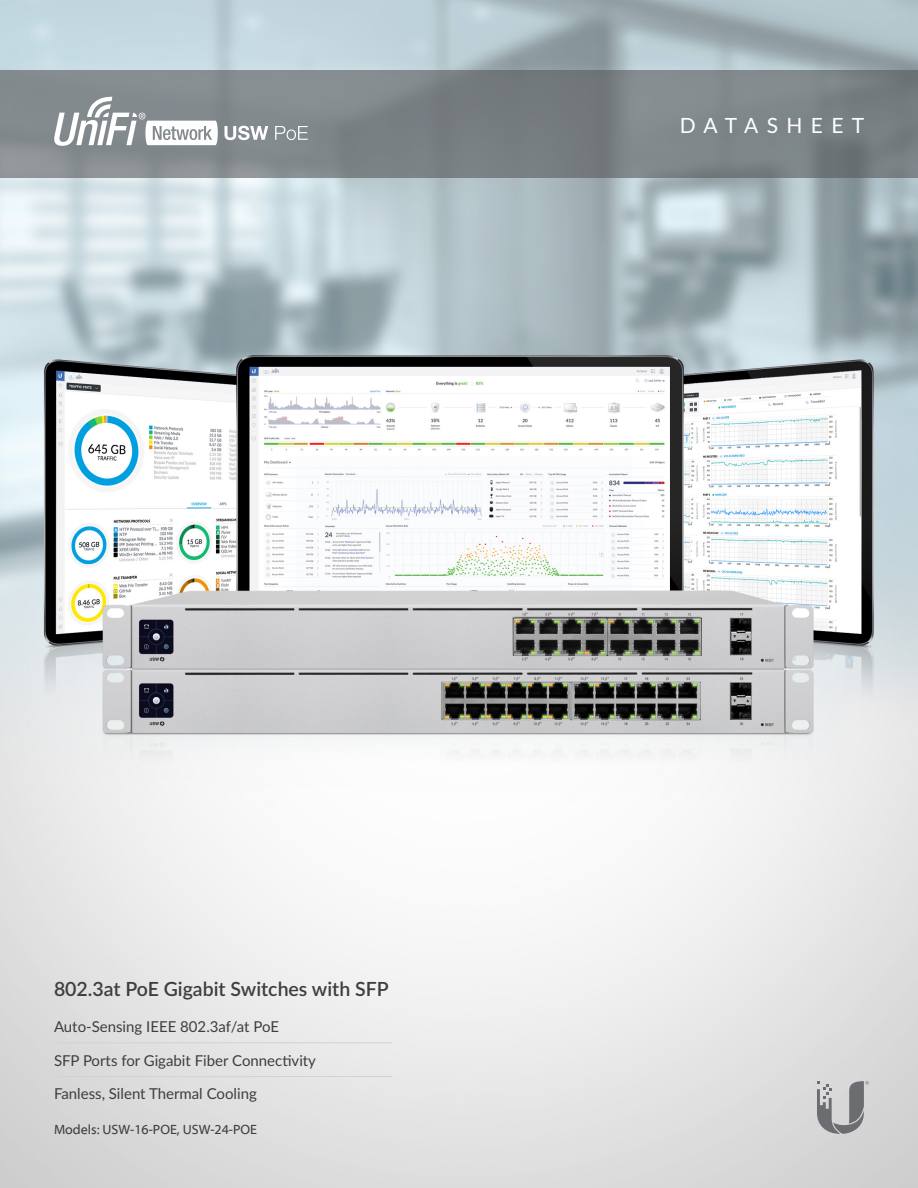
<style>
.page{position:relative;width:918px;height:1188px;background:#fff}
.page>*{position:absolute;margin:0;border:0;box-sizing:border-box;transform-origin:0 0}
.t1{font:21px "Lato";letter-spacing:.4em;color:#fff}
.t2{font:600 19.5px "Lato";color:#3e3e3f}
.t3{font:15px "Lato";color:#3e3e3f}
.t4{font:13.5px "Myriad Web Pro";color:#3e3e3f}
</style>
<div class="page">
<img style="left:0;top:0;width:918px;height:1188px">
<hr style="left:54px;top:1043px;width:338px;height:1px;background:#d1d2d4">
<hr style="left:54px;top:1076px;width:338px;height:1px;background:#d1d2d4">
<div style="left:0;top:70px;width:918px;height:108px;background:linear-gradient(to right,#878e91,#767d80)"></div>
<svg style="left:54px;top:97px;width:164px;height:49px"></svg>
<svg style="left:224px;top:126px;width:44px;height:14px"></svg>
<svg style="left:275px;top:126px;width:33px;height:14px"></svg>
<svg style="left:817px;top:1081px;width:52px;height:53px"></svg>
<h1 class="t1" style="left:680px;top:110px;width:186px">DATASHEET</h1>
<h2 class="t2" style="left:54px;top:975px;width:336px">802.3at PoE Gigabit Switches with SFP</h2>
<p class="t3" style="left:54px;top:1016px;width:227px">Auto-Sensing IEEE 802.3af/at PoE</p>
<p class="t3" style="left:54px;top:1050px;width:264px">SFP Ports for Gigabit Fiber Connectivity</p>
<p class="t3" style="left:54px;top:1083px;width:204px">Fanless, Silent Thermal Cooling</p>
<p class="t4" style="left:54px;top:1122px;width:205px">Models: USW-16-POE, USW-24-POE</p>
</div>
